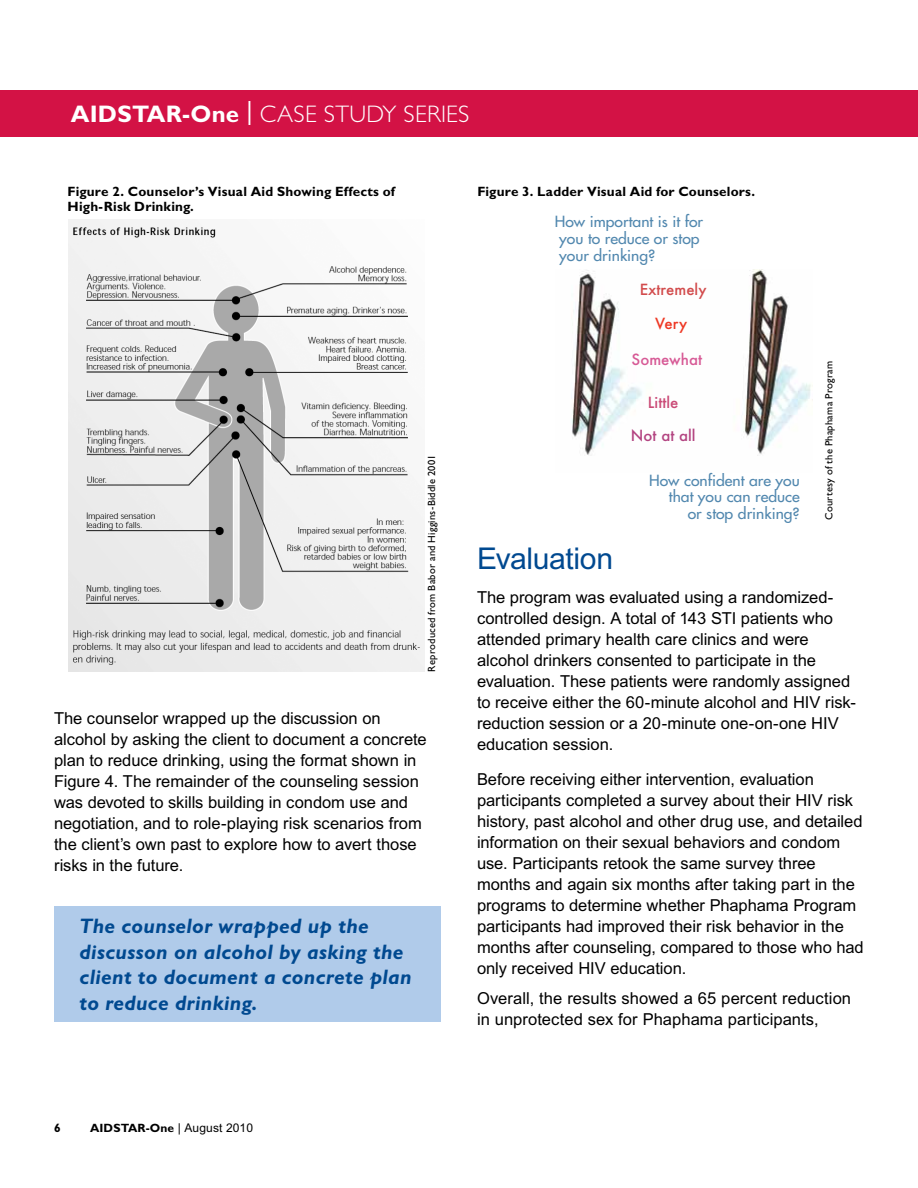
<style>
.page{position:relative;width:918px;height:1188px;background:#fff}
.page>*{position:absolute;margin:0;border:0;box-sizing:border-box;transform-origin:0 0}
.Body_Text{font:30px "Arial MT Std";letter-spacing:-.01em;color:#004990}
.t1{font:300 24px "Gill Sans Std";letter-spacing:.01em;color:#fff}
.Body_Text-2{font:italic 700 21px/25.5px "Gill Sans Std";letter-spacing:.015em;color:#004990}
.Body_Text-3{font:16.5px/21px "Arial MT Std";letter-spacing:-.005em;color:#000}
.t2{font:15px/16.6px "Futura";color:#5288af;scale:1.05 1}
.t3{font:500 15px "Futura";color:#d24c4d}
.t4{font:500 15px "Futura";color:#d75a96}
.t5{font:500 15px "Futura";color:#b34481}
.t6{font:500 15px "Futura";color:#ca4b77}
.t7{font:500 15px "Futura";color:#ee3824}
.Body_Text-4{font:700 13.5px/15px "Gill Sans Std";letter-spacing:.015em;color:#000}
.t8{font:700 12px "Gill Sans Std";letter-spacing:.01em;color:#000}
.Body_Text-5{font:10.5px "Gill Sans Std";letter-spacing:.02em;color:#000}
.s1{font-weight:700}
.s2{font-weight:400}
.s3{font-family:"Arial MT Std";font-weight:400}
</style>
<div class="page">
<div style="left:0;top:90px;width:918px;height:47px;background:#d31245"></div>
<img style="left:571px;top:269px;width:242px;height:187px">
<div style="left:54px;top:906px;width:387px;height:116px;background:#b0cbea"></div>
<img style="left:69px;top:220px;width:356px;height:451px">
<h2 class="t1" style="left:71px;top:100px;width:400px"><span class="s1">AIDSTAR-One</span> <span class="s2">|</span> CASE STUDY SERIES</h2>
<p class="Body_Text-4" style="left:68px;top:184px;width:329px">Figure 2. Counselor’s Visual Aid Showing Effects of<br>High-Risk Drinking.</p>
<p class="Body_Text-5" style="left:426px;top:672px;width:219px;rotate:-90deg">Reproduced from Babor and Higgins-Biddle 2001</p>
<p class="Body_Text-3" style="left:54px;top:707px;width:374px">The counselor wrapped up the discussion on alcohol by asking the client to document a concrete plan to reduce drinking, using the format shown in Figure 4. The remainder of the counseling session was devoted to skills building in condom use and negotiation, and to role-playing risk scenarios from the client’s own past to explore how to avert those risks in the future.</p>
<p class="Body_Text-2" style="left:80px;top:913px;width:334px">The counselor wrapped up the discusson on alcohol by asking the client to document a concrete plan to reduce drinking.</p>
<p class="Body_Text-4" style="left:477px;top:184px;width:279px">Figure 3. Ladder Visual Aid for Counselors.</p>
<p class="t2" style="left:559px;top:214px;width:139px;text-indent:-5px">How important is it for you to reduce or stop your drinking?</p>
<p class="t3" style="left:640px;top:279px;width:68px">Extremely</p>
<p class="t7" style="left:655px;top:313px;width:33px">Very</p>
<p class="t4" style="left:632px;top:349px;width:72px">Somewhat</p>
<p class="t6" style="left:648px;top:392px;width:32px">Little</p>
<p class="t5" style="left:631px;top:425px;width:66px">Not at all</p>
<p class="t2" style="left:649px;top:472px;width:145px;text-align:right">How confident are you that you can reduce<br>or stop drinking?</p>
<p class="Body_Text-5" style="left:823px;top:520px;width:160px;rotate:-90deg">Courtesy of the Phaphama Program</p>
<p class="Body_Text" style="left:477px;top:541px;width:138px">Evaluation</p>
<p class="Body_Text-3" style="left:477px;top:587px;width:380px">The program was evaluated using a randomized&shy;controlled design. A total of 143 STI patients who attended primary health care clinics and were alcohol drinkers consented to participate in the evaluation. These patients were randomly assigned to receive either the 60-minute alcohol and HIV risk&shy;reduction session or a 20-minute one-on-one HIV education session.</p>
<p class="Body_Text-3" style="left:477px;top:768px;width:388px">Before receiving either intervention, evaluation participants completed a survey about their HIV risk history, past alcohol and other drug use, and detailed information on their sexual behaviors and condom use. Participants retook the same survey three months and again six months after taking part in the programs to determine whether Phaphama Program participants had improved their risk behavior in the months after counseling, compared to those who had only received HIV education.</p>
<p class="Body_Text-3" style="left:477px;top:987px;width:376px">Overall, the results showed a 65 percent reduction in unprotected sex for Phaphama participants,</p>
<p class="t8" style="left:54px;top:1121px;width:8px">6</p>
<p class="t8" style="left:90px;top:1121px;width:165px">AIDSTAR-One <span class="s3">| August 2010</span></p>
</div>
